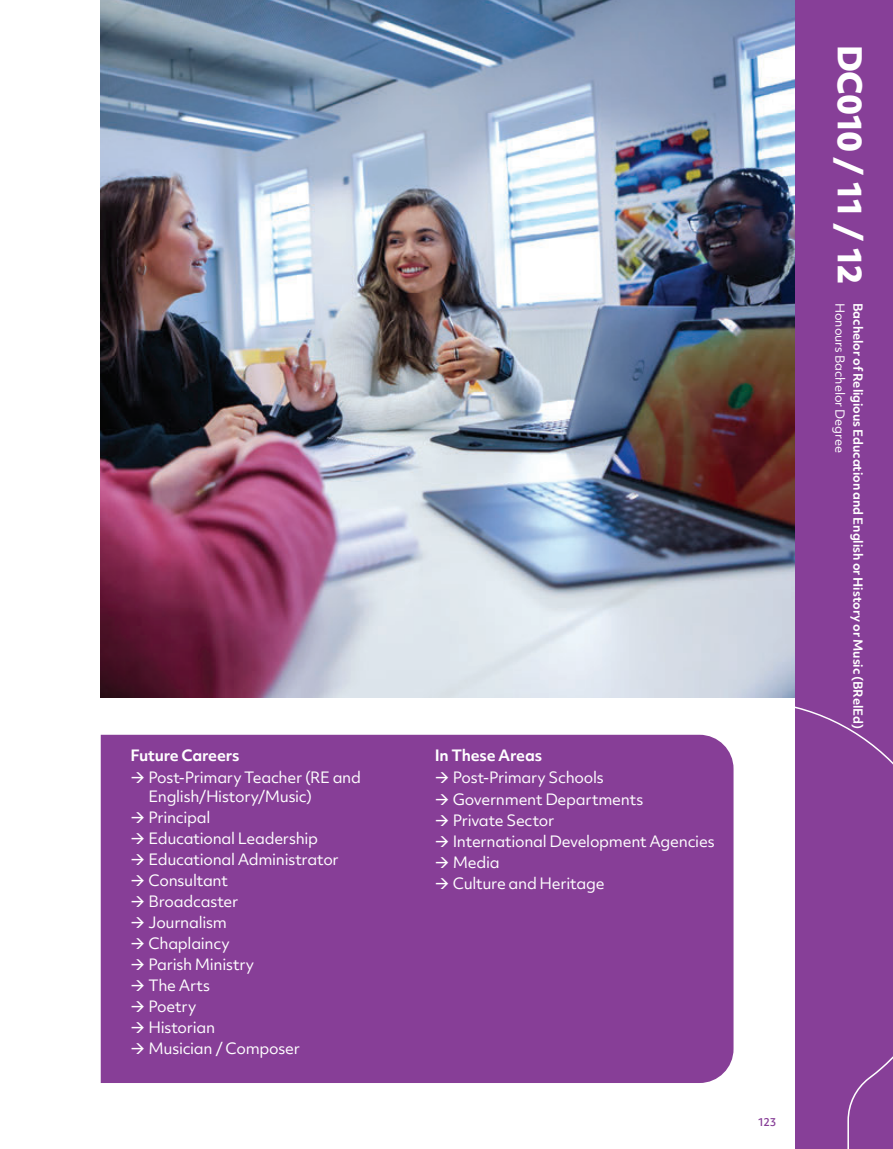
<style>
.page{position:relative;width:893px;height:1149px;background:#fff}
.page>*{position:absolute;margin:0;border:0;box-sizing:border-box;transform-origin:0 0}
.t1{font:800 31.5px "Objektiv Mk 2";letter-spacing:-.055em;color:#fff}
.t2{font:15px/18px "Objektiv Mk 2";letter-spacing:-.02em;color:#fff}
.t3{font:700 15px "Objektiv Mk 2";letter-spacing:-.015em;color:#fff}
.t4{font:700 12px "Objektiv Mk 2";letter-spacing:-.005em;color:#fff}
.t5{font:12px "Objektiv Mk 2";letter-spacing:-.01em;color:#fff}
.t6{font:500 10.5px "Objektiv Mk 2";color:#873e97}
</style>
<div class="page">
<img style="left:101px;top:0;width:694px;height:697px">
<div style="left:795px;top:0;width:98px;height:1148px;background:#873f98"></div>
<svg style="left:795px;top:706px;width:98px;height:442px"></svg>
<div style="left:101px;top:734px;width:632px;height:348px;background:#873e97"></div>
<p class="t3" style="left:130px;top:744px;width:111px">Future Careers</p>
<p class="t2" style="left:148px;top:768px;width:214px;text-indent:-18px">→ Post-Primary Teacher (RE and<br>English/History/Music)</p>
<p class="t2" style="left:130px;top:807px;width:81px">→ Principal</p>
<p class="t2" style="left:130px;top:828px;width:189px">→ Educational Leadership</p>
<p class="t2" style="left:130px;top:849px;width:210px">→ Educational Administrator</p>
<p class="t2" style="left:130px;top:870px;width:99px">→ Consultant</p>
<p class="t2" style="left:130px;top:891px;width:109px">→ Broadcaster</p>
<p class="t2" style="left:130px;top:912px;width:98px">→ Journalism</p>
<p class="t2" style="left:130px;top:933px;width:101px">→ Chaplaincy</p>
<p class="t2" style="left:130px;top:954px;width:125px">→ Parish Ministry</p>
<p class="t2" style="left:130px;top:975px;width:81px">→ The Arts</p>
<p class="t2" style="left:130px;top:996px;width:67px">→ Poetry</p>
<p class="t2" style="left:130px;top:1017px;width:86px">→ Historian</p>
<p class="t2" style="left:130px;top:1038px;width:171px">→ Musician / Composer</p>
<p class="t3" style="left:435px;top:744px;width:109px">In These Areas</p>
<p class="t2" style="left:435px;top:768px;width:170px">→ Post-Primary Schools</p>
<p class="t2" style="left:435px;top:789px;width:210px">→ Government Departments</p>
<p class="t2" style="left:435px;top:810px;width:121px">→ Private Sector</p>
<p class="t2" style="left:435px;top:831px;width:281px">→ International Development Agencies</p>
<p class="t2" style="left:435px;top:852px;width:66px">→ Media</p>
<p class="t2" style="left:435px;top:873px;width:171px">→ Culture and Heritage</p>
<h1 class="t1" style="left:872px;top:45px;width:241px;rotate:90deg">DC010 / 11 / 12</h1>
<p class="t5" style="left:848px;top:303px;width:152px;rotate:90deg">Honours Bachelor Degree</p>
<p class="t4" style="left:866px;top:303px;width:427px;rotate:90deg">Bachelor of Religious Education and English or History or Music (BRelEd)</p>
<p class="t6" style="left:758px;top:1114px;width:20px">123</p>
</div>
